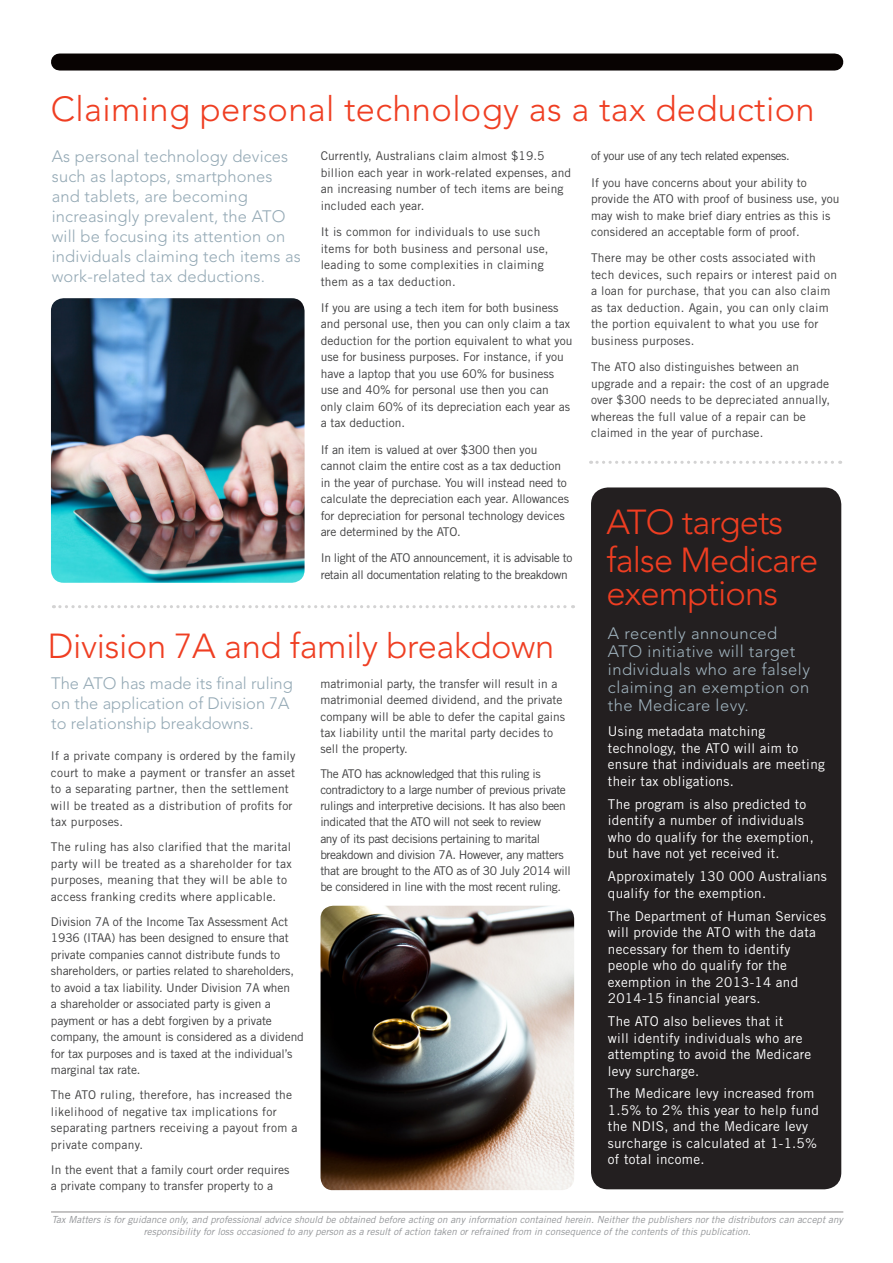
<style>
.page{position:relative;width:893px;height:1263px;background:#fff}
.page>*{position:absolute;margin:0;border:0;box-sizing:border-box;transform-origin:0 0}
.Body_Text{font:300 34.5px/37.5px "Avenir LT Std";letter-spacing:-.01em;color:#ef3e22}
.Body_Text-2{font:300 34.5px "Avenir LT Std";letter-spacing:.01em;color:#ef3e22}
.t1{font:300 16.5px/20.1px "Avenir LT Std";letter-spacing:.01em;color:#94a9b5}
.t2{font:300 16.5px/18px "Avenir LT Std";letter-spacing:.03em;color:#9fb2bd}
.Body_Text-3{font:13.5px/16.5px "Trade Gothic LT Std";letter-spacing:.02em;color:#fff}
.Body_Text-4{font:12px/16.5px "Trade Gothic LT Std";color:#3e3e3f}
.Body_Text-5{font:12px/16.5px "Trade Gothic LT Std";letter-spacing:.02em;color:#3e3e3f}
.Body_Text-6{font:12px/16.2px "Trade Gothic LT Std";letter-spacing:-.03em;color:#3e3e3f}
.t3{font:italic 9.75px/11.7px "Trade Gothic LT Std";color:#939598;text-align:center}
</style>
<div class="page">
<hr style="left:51px;top:1211px;width:792px;height:1px;background:#231f20">
<img style="left:51px;top:298px;width:254px;height:285px">
<img style="left:321px;top:906px;width:253px;height:284px">
<div style="left:591px;top:487px;width:250px;height:702px;background:#231f20;border-radius:17px"></div>
<svg style="left:591px;top:461px;width:250px;height:3px"></svg>
<svg style="left:60px;top:605px;width:514px;height:3px"></svg>
<div style="left:59px;top:54px;width:776px;height:17px;background:#080302"></div>
<p class="Body_Text-2" style="left:51px;top:88px;width:765px">Claiming personal technology as a tax deduction</p>
<p class="t1" style="left:52px;top:146px;width:250px">As personal technology devices such as laptops, smartphones and tablets, are becoming increasingly prevalent, the ATO will be focusing its attention on individuals claiming tech items as work-related tax deductions.</p>
<p class="Body_Text-6" style="left:591px;top:148px;width:200px">of your use of any tech related expenses.</p>
<p class="Body_Text-4" style="left:321px;top:148px;width:252px">Currently, Australians claim almost $19.5 billion each year in work-related expenses, and an increasing number of tech items are being included each year.</p>
<p class="Body_Text-5" style="left:321px;top:223px;width:229px">It is common for individuals to use such items for both business and personal use, leading to some complexities in claiming them as a tax deduction.</p>
<p class="Body_Text-4" style="left:321px;top:299px;width:253px">If you are using a tech item for both business and personal use, then you can only claim a tax deduction for the portion equivalent to what you use for business purposes. For instance, if you have a laptop that you use 60% for business use and 40% for personal use then you can only claim 60% of its depreciation each year as a tax deduction.</p>
<p class="Body_Text-4" style="left:321px;top:441px;width:250px">If an item is valued at over $300 then you cannot claim the entire cost as a tax deduction in the year of purchase. You will instead need to calculate the depreciation each year. Allowances for depreciation for personal technology devices are determined by the ATO.</p>
<p class="Body_Text-6" style="left:321px;top:550px;width:253px">In light of the ATO announcement, it is advisable to retain all documentation relating to the breakdown</p>
<p class="Body_Text-4" style="left:591px;top:174px;width:250px">If you have concerns about your ability to provide the ATO with proof of business use, you may wish to make brief diary entries as this is considered an acceptable form of proof.</p>
<p class="Body_Text-5" style="left:591px;top:250px;width:248px">There may be other costs associated with tech devices, such repairs or interest paid on a loan for purchase, that you can also claim as tax deduction. Again, you can only claim the portion equivalent to what you use for business purposes.</p>
<p class="Body_Text-4" style="left:591px;top:358px;width:241px">The ATO also distinguishes between an upgrade and a repair: the cost of an upgrade over $300 needs to be depreciated annually, whereas the full value of a repair can be claimed in the year of purchase.</p>
<p class="Body_Text" style="left:606px;top:504px;width:213px">ATO targets false Medicare</p>
<p class="Body_Text" style="left:606px;top:575px;width:173px">exemptions</p>
<p class="Body_Text" style="left:48px;top:627px;width:508px">Division 7A and family breakdown</p>
<p class="t1" style="left:51px;top:673px;width:243px">The ATO has made its final ruling on the application of Division 7A to relationship breakdowns.</p>
<p class="Body_Text-5" style="left:51px;top:747px;width:246px">If a private company is ordered by the family court to make a payment or transfer an asset to a separating partner, then the settlement will be treated as a distribution of profits for tax purposes.</p>
<p class="Body_Text-5" style="left:51px;top:838px;width:242px">The ruling has also clarified that the marital party will be treated as a shareholder for tax purposes, meaning that they will be able to access franking credits where applicable.</p>
<p class="Body_Text-4" style="left:51px;top:913px;width:254px">Division 7A of the Income Tax Assessment Act 1936 (ITAA) has been designed to ensure that private companies cannot distribute funds to shareholders, or parties related to shareholders, to avoid a tax liability. Under Division 7A when<br>a shareholder or associated party is given a payment or has a debt forgiven by a private company, the amount is considered as a dividend for tax purposes and is taxed at the individual’s marginal tax rate.</p>
<p class="Body_Text-5" style="left:51px;top:1086px;width:248px">The ATO ruling, therefore, has increased the likelihood of negative tax implications for separating partners receiving a payout from a private company.</p>
<p class="Body_Text-4" style="left:51px;top:1161px;width:240px">In the event that a family court order requires a private company to transfer property to a</p>
<p class="Body_Text-4" style="left:320px;top:676px;width:246px">matrimonial party, the transfer will result in a matrimonial deemed dividend, and the private company will be able to defer the capital gains tax liability until the marital party decides to sell the property.</p>
<p class="Body_Text-6" style="left:320px;top:765px;width:252px">The ATO has acknowledged that this ruling is contradictory to a large number of previous private rulings and interpretive decisions. It has also been indicated that the ATO will not seek to review<br>any of its past decisions pertaining to marital breakdown and division 7A. However, any matters that are brought to the ATO as of 30 July 2014 will be considered in line with the most recent ruling.</p>
<p class="t2" style="left:608px;top:625px;width:204px">A recently announced<br>ATO initiative will target individuals who are falsely claiming an exemption on the Medicare levy.</p>
<p class="Body_Text-3" style="left:608px;top:723px;width:218px">Using metadata matching technology, the ATO will aim to ensure that individuals are meeting their tax obligations.</p>
<p class="Body_Text-3" style="left:608px;top:796px;width:207px">The program is also predicted to identify a number of individuals who do qualify for the exemption, but have not yet received it.</p>
<p class="Body_Text-3" style="left:608px;top:868px;width:220px">Approximately 130 000 Australians qualify for the exemption.</p>
<p class="Body_Text-3" style="left:608px;top:907px;width:220px">The Department of Human Services will provide the ATO with the data necessary for them to identify people who do qualify for the exemption in the 2013-14 and<br>2014-15 financial years.</p>
<p class="Body_Text-3" style="left:608px;top:1013px;width:205px">The ATO also believes that it<br>will identify individuals who are attempting to avoid the Medicare levy surcharge.</p>
<p class="Body_Text-3" style="left:608px;top:1085px;width:213px">The Medicare levy increased from<br>1.5% to 2% this year to help fund the NDIS, and the Medicare levy surcharge is calculated at 1-1.5% of total income.</p>
<p class="t3" style="left:52px;top:1214px;width:793px">Tax Matters is for guidance only, and professional advice should be obtained before acting on any information contained herein. Neither the publishers nor the distributors can accept any responsibility for loss occasioned to any person as a result of action taken or refrained from in consequence of the contents of this publication.</p>
</div>
